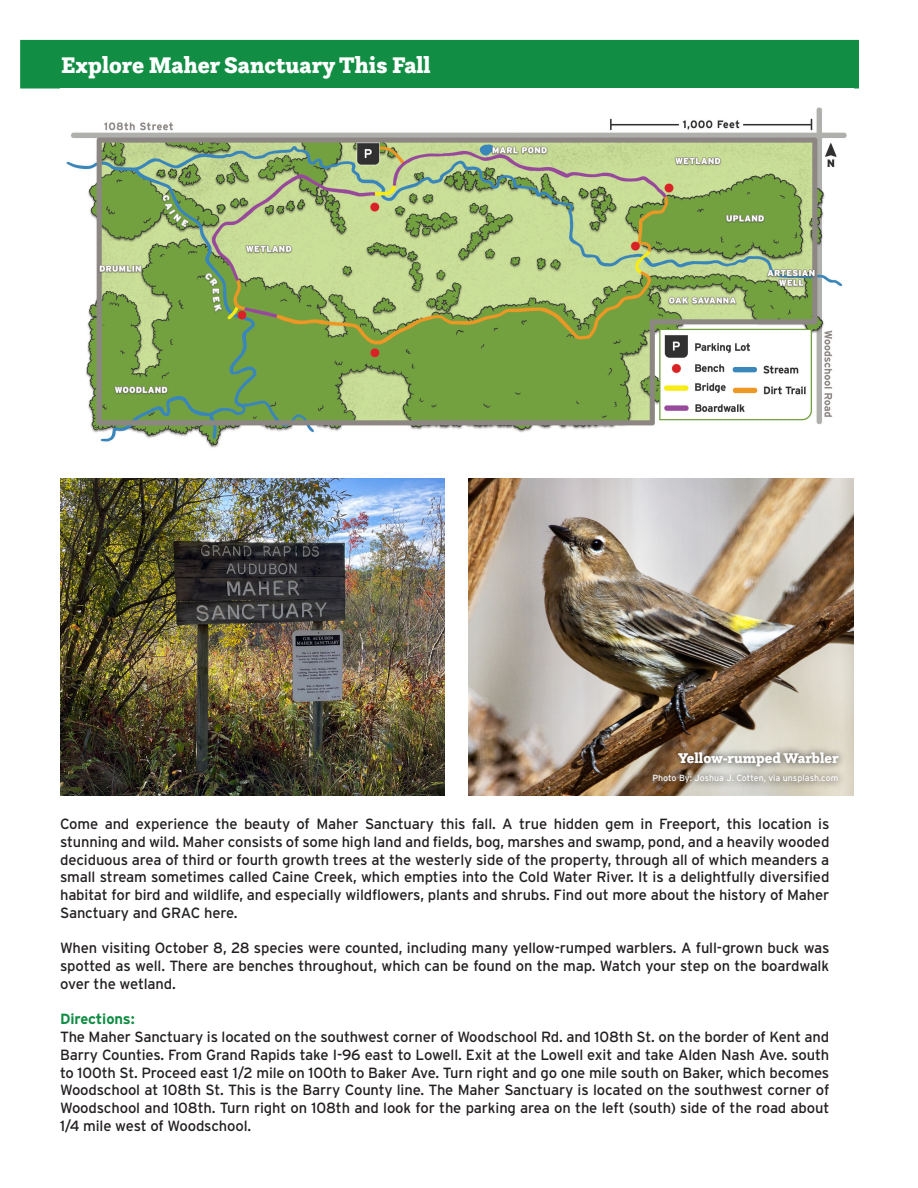
<style>
.page{position:relative;width:918px;height:1188px;background:#fff}
.page>*{position:absolute;margin:0;border:0;box-sizing:border-box;transform-origin:0 0}
.t1{font:900 23.7px "Questa Slab";color:#fff}
.t2{font:14.85px/17.7px "Interstate";letter-spacing:-.01em;color:#231f20;text-align:justify}
.t3{font:900 14.85px "Questa Slab";color:#fff}
.t4{font:8.85px "Interstate";color:#fff}
.s1{font-weight:700;color:#118d44}
</style>
<div class="page">
<div style="left:20px;top:40px;width:839px;height:49px;background:#118d44"></div>
<img style="left:60px;top:478px;width:385px;height:318px">
<img style="left:469px;top:478px;width:384px;height:318px">
<img style="left:66px;top:107px;width:781px;height:341px">
<svg style="left:645px;top:744px;width:201px;height:46px;background:#aa9f8f"></svg>
<p class="t1" style="left:61px;top:50px;width:371px">Explore Maher Sanctuary This Fall</p>
<p class="t3" style="left:678px;top:748px;width:162px">Yellow-rumped Warbler</p>
<p class="t4" style="left:652px;top:773px;width:187px">Photo By: Joshua J. Cotten, via unsplash.com</p>
<p class="t2" style="left:60px;top:815px;width:771px">Come and experience the beauty of Maher Sanctuary this fall. A true hidden gem in Freeport, this location is stunning and wild. Maher consists of some high land and fields, bog, marshes and swamp, pond, and a heavily wooded deciduous area of third or fourth growth trees at the westerly side of the property, through all of which meanders a small stream sometimes called Caine Creek, which empties into the Cold Water River. It is a delightfully diversified habitat for bird and wildlife, and especially wildflowers, plants and shrubs. Find out more about the history of Maher Sanctuary and GRAC here.</p>
<p class="t2" style="left:60px;top:939px;width:771px">When visiting October 8, 28 species were counted, including many yellow-rumped warblers. A full-grown buck was spotted as well. There are benches throughout, which can be found on the map. Watch your step on the boardwalk over the wetland.</p>
<p class="t2" style="left:60px;top:1010px;width:771px;text-align:left"><span class="s1">Directions:<br></span>The Maher Sanctuary is located on the southwest corner of Woodschool Rd. and 108th St. on the border of Kent and Barry Counties. From Grand Rapids take I-96 east to Lowell. Exit at the Lowell exit and take Alden Nash Ave. south to 100th St. Proceed east 1/2 mile on 100th to Baker Ave. Turn right and go one mile south on Baker, which becomes Woodschool at 108th St. This is the Barry County line. The Maher Sanctuary is located on the southwest corner of Woodschool and 108th. Turn right on 108th and look for the parking area on the left (south) side of the road about 1/4 mile west of Woodschool.</p>
</div>
